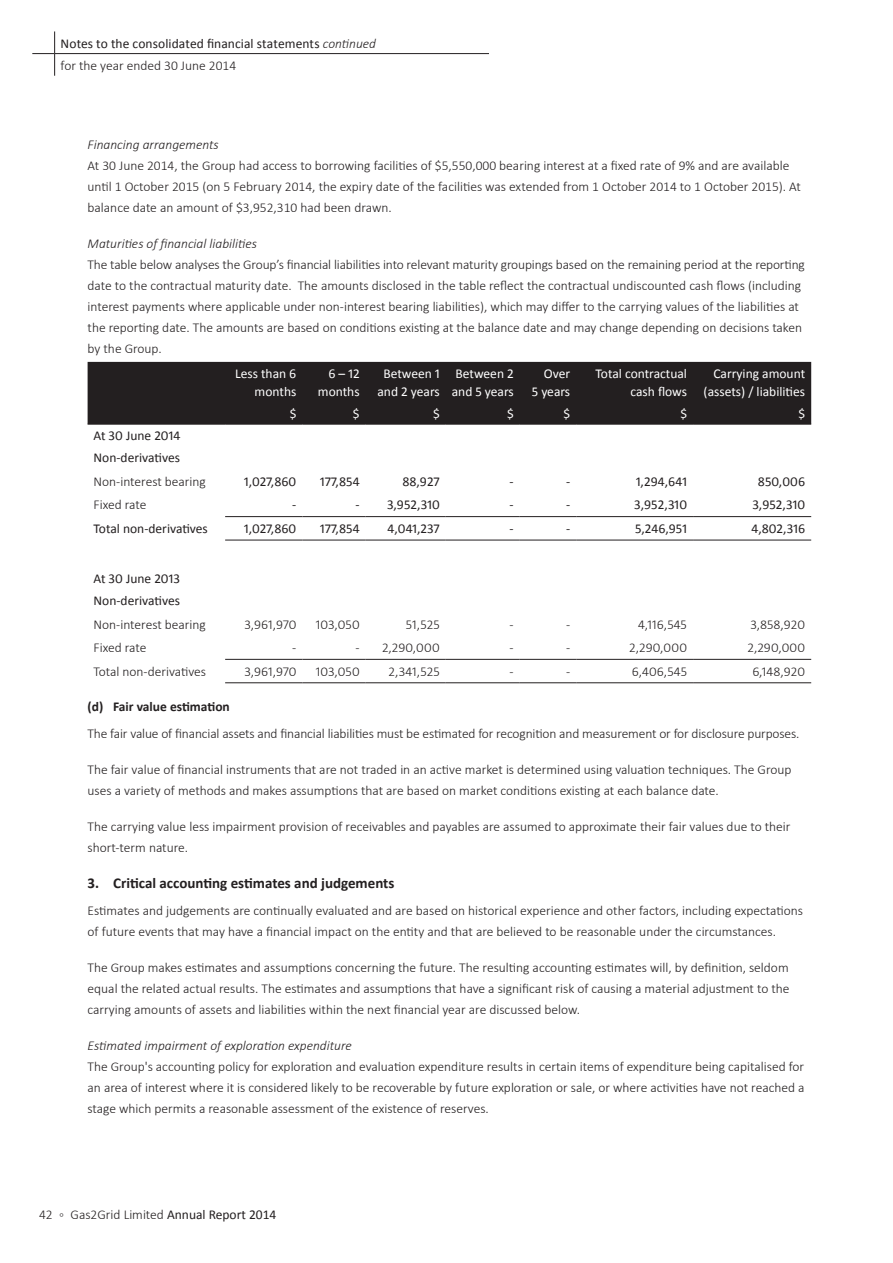
<style>
.page{position:relative;width:893px;height:1263px;background:#fff}
.page>*{position:absolute;margin:0;border:0;box-sizing:border-box;transform-origin:0 0}
.t1{font:700 15px "Calibri";color:#231f20}
.t2{font:300 13.5px/21px "Calibri";color:#231f20}
.t3{font:13.5px "Calibri";color:#231f20}
.t4{font:13.5px/18px "Calibri";color:#fff;text-align:right}
.t5{font:italic 300 13.5px "Calibri";color:#231f20}
.t6{font:700 13.5px "Calibri";color:#231f20}
.s1{font-weight:300;font-style:italic}
.s2{font-weight:400}
</style>
<div class="page">
<hr style="left:55px;top:53px;width:434px;height:1px;background:#231f20">
<svg style="left:32px;top:31px;width:23px;height:45px"></svg>
<div style="left:88px;top:362px;width:723px;height:62px;background:#231f20"></div>
<hr style="left:88px;top:424px;width:137px;height:1px;background:#231f20">
<hr style="left:225px;top:424px;width:77px;height:1px;background:#231f20">
<hr style="left:302px;top:424px;width:64px;height:1px;background:#231f20">
<hr style="left:366px;top:424px;width:80px;height:1px;background:#231f20">
<hr style="left:446px;top:424px;width:74px;height:1px;background:#231f20">
<hr style="left:520px;top:424px;width:56px;height:1px;background:#231f20">
<hr style="left:576px;top:424px;width:117px;height:1px;background:#231f20">
<hr style="left:693px;top:424px;width:118px;height:1px;background:#231f20">
<hr style="left:225px;top:516px;width:77px;height:1px;background:#231f20">
<hr style="left:302px;top:516px;width:64px;height:1px;background:#231f20">
<hr style="left:366px;top:516px;width:80px;height:1px;background:#231f20">
<hr style="left:446px;top:516px;width:74px;height:1px;background:#231f20">
<hr style="left:520px;top:516px;width:56px;height:1px;background:#231f20">
<hr style="left:576px;top:516px;width:117px;height:1px;background:#231f20">
<hr style="left:693px;top:516px;width:118px;height:1px;background:#231f20">
<hr style="left:225px;top:540px;width:77px;height:1px;background:#231f20">
<hr style="left:302px;top:540px;width:64px;height:1px;background:#231f20">
<hr style="left:366px;top:540px;width:80px;height:1px;background:#231f20">
<hr style="left:446px;top:540px;width:74px;height:1px;background:#231f20">
<hr style="left:520px;top:540px;width:56px;height:1px;background:#231f20">
<hr style="left:576px;top:540px;width:117px;height:1px;background:#231f20">
<hr style="left:693px;top:540px;width:118px;height:1px;background:#231f20">
<hr style="left:225px;top:659px;width:77px;height:1px;background:#231f20">
<hr style="left:225px;top:682px;width:77px;height:1px;background:#231f20">
<hr style="left:302px;top:659px;width:64px;height:1px;background:#231f20">
<hr style="left:302px;top:682px;width:64px;height:1px;background:#231f20">
<hr style="left:366px;top:659px;width:80px;height:1px;background:#231f20">
<hr style="left:366px;top:682px;width:80px;height:1px;background:#231f20">
<hr style="left:446px;top:659px;width:74px;height:1px;background:#231f20">
<hr style="left:446px;top:682px;width:74px;height:1px;background:#231f20">
<hr style="left:520px;top:659px;width:56px;height:1px;background:#231f20">
<hr style="left:520px;top:682px;width:56px;height:1px;background:#231f20">
<hr style="left:576px;top:659px;width:117px;height:1px;background:#231f20">
<hr style="left:576px;top:682px;width:117px;height:1px;background:#231f20">
<hr style="left:693px;top:659px;width:118px;height:1px;background:#231f20">
<hr style="left:693px;top:682px;width:118px;height:1px;background:#231f20">
<p class="t3" style="left:61px;top:35px;width:317px">Notes to the consolidated financial statements <span class="s1">continued</span></p>
<p class="t2" style="left:61px;top:55px;width:177px">for the year ended 30 June 2014</p>
<p class="t5" style="left:88px;top:136px;width:133px">Financing arrangements</p>
<p class="t2" style="left:88px;top:155px;width:715px">At 30 June 2014, the Group had access to borrowing facilities of $5,550,000 bearing interest at a fixed rate of 9% and are available until 1 October 2015 (on 5 February 2014, the expiry date of the facilities was extended from 1 October 2014 to 1 October 2015). At balance date an amount of $3,952,310 had been drawn.</p>
<p class="t5" style="left:88px;top:235px;width:171px">Maturities of financial liabilities</p>
<p class="t2" style="left:88px;top:254px;width:719px">The table below analyses the Group’s financial liabilities into relevant maturity groupings based on the remaining period at the reporting date to the contractual maturity date. The amounts disclosed in the table reflect the contractual undiscounted cash flows (including interest payments where applicable under non-interest bearing liabilities), which may differ to the carrying values of the liabilities at the reporting date. The amounts are based on conditions existing at the balance date and may change depending on decisions taken by the Group.</p>
<p class="t4" style="left:235px;top:365px;width:63px">Less than 6 months</p>
<p class="t4" style="left:328px;top:365px;width:33px">6 – 12</p>
<p class="t4" style="left:596px;top:365px;width:93px">Total contractual</p>
<p class="t4" style="left:631px;top:383px;width:58px">cash flows</p>
<p class="t4" style="left:704px;top:365px;width:103px">Carrying amount (assets) / liabilities</p>
<p class="t4" style="left:377px;top:365px;width:64px;text-align:center">Between 1 and 2 years</p>
<p class="t4" style="left:452px;top:365px;width:63px;text-align:left">Between 2 and 5 years</p>
<p class="t4" style="left:544px;top:365px;width:28px">Over</p>
<p class="t4" style="left:318px;top:383px;width:43px">months</p>
<p class="t4" style="left:532px;top:383px;width:40px">5 years</p>
<p class="t4" style="left:290px;top:405px;width:8px">$</p>
<p class="t4" style="left:353px;top:405px;width:8px">$</p>
<p class="t4" style="left:433px;top:405px;width:8px">$</p>
<p class="t4" style="left:507px;top:405px;width:8px">$</p>
<p class="t4" style="left:563px;top:405px;width:8px">$</p>
<p class="t4" style="left:680px;top:405px;width:8px">$</p>
<p class="t4" style="left:798px;top:405px;width:8px">$</p>
<p class="t3" style="left:94px;top:427px;width:88px">At 30 June 2014</p>
<p class="t3" style="left:94px;top:449px;width:88px">Non-derivatives</p>
<p class="t2" style="left:94px;top:471px;width:114px">Non-interest bearing</p>
<p class="t3" style="left:244px;top:473px;width:54px">1,027,860</p>
<p class="t3" style="left:320px;top:473px;width:41px">177,854</p>
<p class="t3" style="left:402px;top:473px;width:39px">88,927</p>
<p class="t3" style="left:510px;top:473px;width:6px">-</p>
<p class="t3" style="left:566px;top:473px;width:6px">-</p>
<p class="t3" style="left:636px;top:473px;width:52px">1,294,641</p>
<p class="t3" style="left:758px;top:473px;width:49px">850,006</p>
<p class="t2" style="left:94px;top:494px;width:54px">Fixed rate</p>
<p class="t3" style="left:292px;top:496px;width:6px">-</p>
<p class="t3" style="left:356px;top:496px;width:6px">-</p>
<p class="t3" style="left:387px;top:496px;width:54px">3,952,310</p>
<p class="t3" style="left:510px;top:496px;width:6px">-</p>
<p class="t3" style="left:566px;top:496px;width:6px">-</p>
<p class="t3" style="left:634px;top:496px;width:54px">3,952,310</p>
<p class="t3" style="left:752px;top:496px;width:54px">3,952,310</p>
<p class="t3" style="left:94px;top:520px;width:116px">Total non-derivatives</p>
<p class="t3" style="left:244px;top:520px;width:54px">1,027,860</p>
<p class="t3" style="left:320px;top:520px;width:41px">177,854</p>
<p class="t3" style="left:388px;top:520px;width:54px">4,041,237</p>
<p class="t3" style="left:510px;top:520px;width:6px">-</p>
<p class="t3" style="left:566px;top:520px;width:6px">-</p>
<p class="t3" style="left:635px;top:520px;width:53px">5,246,951</p>
<p class="t3" style="left:751px;top:520px;width:55px">4,802,316</p>
<p class="t3" style="left:94px;top:570px;width:88px">At 30 June 2013</p>
<p class="t3" style="left:94px;top:592px;width:88px">Non-derivatives</p>
<p class="t2" style="left:94px;top:613px;width:114px">Non-interest bearing</p>
<p class="t2" style="left:244px;top:613px;width:54px">3,961,970</p>
<p class="t2" style="left:316px;top:613px;width:45px">103,050</p>
<p class="t2" style="left:406px;top:613px;width:35px">51,525</p>
<p class="t2" style="left:510px;top:613px;width:6px">-</p>
<p class="t2" style="left:566px;top:613px;width:6px">-</p>
<p class="t2" style="left:638px;top:613px;width:51px">4,116,545</p>
<p class="t2" style="left:750px;top:613px;width:56px">3,858,920</p>
<p class="t2" style="left:94px;top:637px;width:54px">Fixed rate</p>
<p class="t2" style="left:292px;top:637px;width:6px">-</p>
<p class="t2" style="left:356px;top:637px;width:6px">-</p>
<p class="t2" style="left:382px;top:637px;width:59px">2,290,000</p>
<p class="t2" style="left:510px;top:637px;width:6px">-</p>
<p class="t2" style="left:566px;top:637px;width:6px">-</p>
<p class="t2" style="left:629px;top:637px;width:59px">2,290,000</p>
<p class="t2" style="left:747px;top:637px;width:59px">2,290,000</p>
<p class="t2" style="left:94px;top:660px;width:114px">Total non-derivatives</p>
<p class="t2" style="left:244px;top:660px;width:54px">3,961,970</p>
<p class="t2" style="left:316px;top:660px;width:45px">103,050</p>
<p class="t2" style="left:389px;top:660px;width:53px">2,341,525</p>
<p class="t2" style="left:510px;top:660px;width:6px">-</p>
<p class="t2" style="left:566px;top:660px;width:6px">-</p>
<p class="t2" style="left:632px;top:660px;width:57px">6,406,545</p>
<p class="t2" style="left:752px;top:660px;width:54px">6,148,920</p>
<p class="t6" style="left:88px;top:698px;width:144px">(d) Fair value estimation</p>
<p class="t2" style="left:88px;top:723px;width:713px">The fair value of financial assets and financial liabilities must be estimated for recognition and measurement or for disclosure purposes.</p>
<p class="t2" style="left:88px;top:759px;width:705px">The fair value of financial instruments that are not traded in an active market is determined using valuation techniques. The Group uses a variety of methods and makes assumptions that are based on market conditions existing at each balance date.</p>
<p class="t2" style="left:88px;top:816px;width:704px">The carrying value less impairment provision of receivables and payables are assumed to approximate their fair values due to their short-term nature.</p>
<p class="t1" style="left:88px;top:873px;width:308px">3. Critical accounting estimates and judgements</p>
<p class="t2" style="left:88px;top:900px;width:717px">Estimates and judgements are continually evaluated and are based on historical experience and other factors, including expectations of future events that may have a financial impact on the entity and that are believed to be reasonable under the circumstances.</p>
<p class="t2" style="left:88px;top:957px;width:703px;text-align:justify">The Group makes estimates and assumptions concerning the future. The resulting accounting estimates will, by definition, seldom equal the related actual results. The estimates and assumptions that have a significant risk of causing a material adjustment to the carrying amounts of assets and liabilities within the next financial year are discussed below.</p>
<p class="t5" style="left:88px;top:1037px;width:266px">Estimated impairment of exploration expenditure</p>
<p class="t2" style="left:88px;top:1056px;width:718px;text-align:justify">The Group's accounting policy for exploration and evaluation expenditure results in certain items of expenditure being capitalised for an area of interest where it is considered likely to be recoverable by future exploration or sale, or where activities have not reached a stage which permits a reasonable assessment of the existence of reserves.</p>
<p class="t2" style="left:39px;top:1204px;width:239px">42 ◦ Gas2Grid Limited <span class="s2">Annual Report 2014</span></p>
</div>
